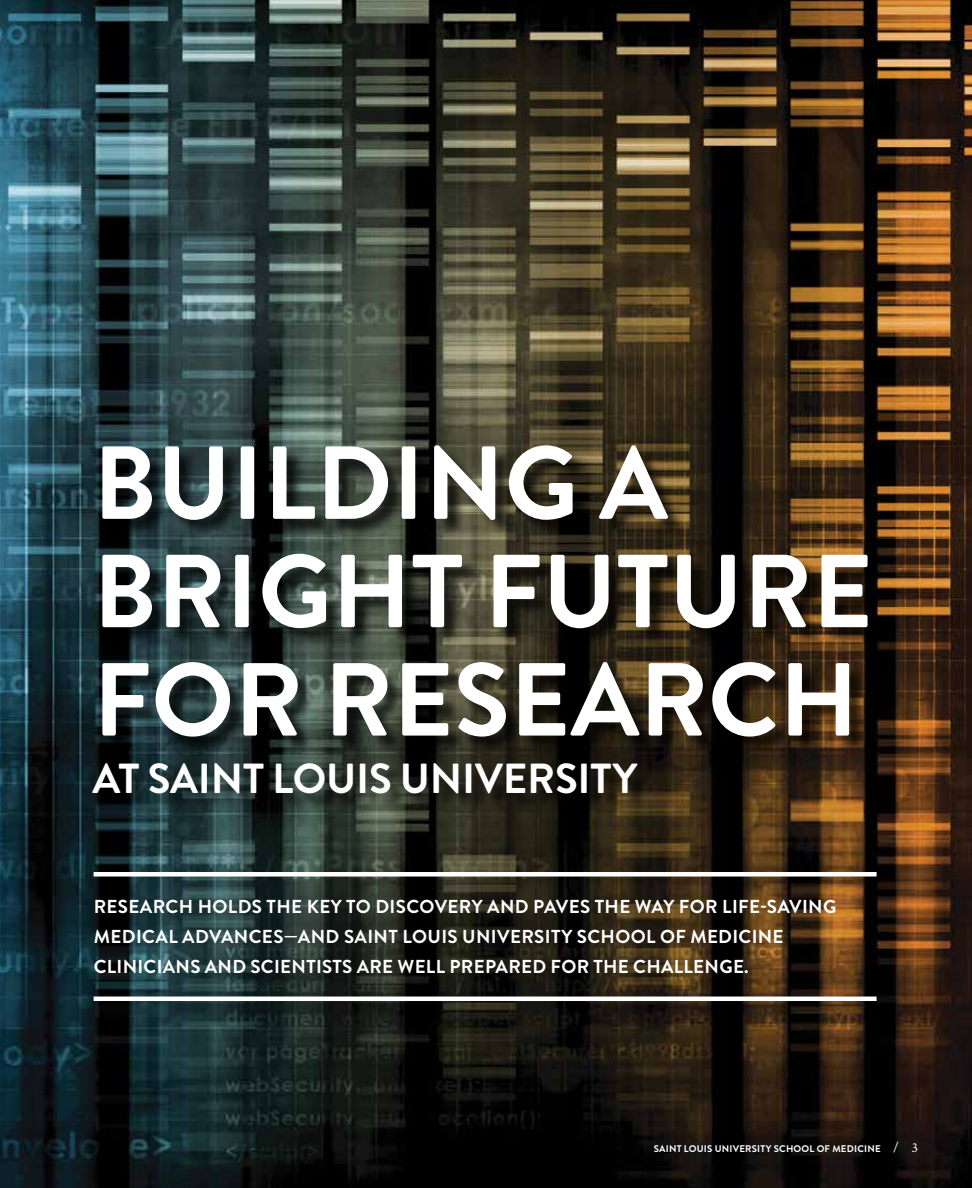
<style>
.page{position:relative;width:972px;height:1188px;background:#fff}
.page>*{position:absolute;margin:0;border:0;box-sizing:border-box;transform-origin:0 0}
.t1{font:700 103.5px/108.3px "Brandon Grotesque";color:#fff}
.t2{font:700 42px "Brandon Grotesque";letter-spacing:-.005em;color:#fff}
.t3{font:700 18.75px/30px "Brandon Grotesque";letter-spacing:.02em;color:#fff}
.t4{font:700 9.6px "Brandon Grotesque";letter-spacing:.02em;color:#fff}
.s1{font-family:"Crimson Text";font-weight:400;font-size:13.8px}
</style>
<div class="page">
<img style="left:0;top:0;width:972px;height:1188px">
<hr style="left:94px;top:997px;width:783px;height:4px;background:#fff">
<div style="left:94px;top:872px;width:783px;height:5px;background:#fff"></div>
<div style="left:96px;top:448px;width:790px;height:364px;background:#000;opacity:.7"></div>
<p class="t1" style="left:93px;top:431px;width:781px">BUILDING A<br>BRIGHT FUTURE<br>FOR RESEARCH</p>
<p class="t2" style="left:93px;top:749px;width:546px">AT SAINT LOUIS UNIVERSITY</p>
<p class="t3" style="left:94px;top:891px;width:744px">RESEARCH HOLDS THE KEY TO DISCOVERY AND PAVES THE WAY FOR LIFE-SAVING<br>MEDICAL ADVANCES—AND SAINT LOUIS UNIVERSITY SCHOOL OF MEDICINE<br>CLINICIANS AND SCIENTISTS ARE WELL PREPARED FOR THE CHALLENGE.</p>
<p class="t4" style="left:654px;top:1142px;width:266px">SAINT LOUIS UNIVERSITY SCHOOL OF MEDICINE <span class="s1">/ 3</span></p>
</div>
